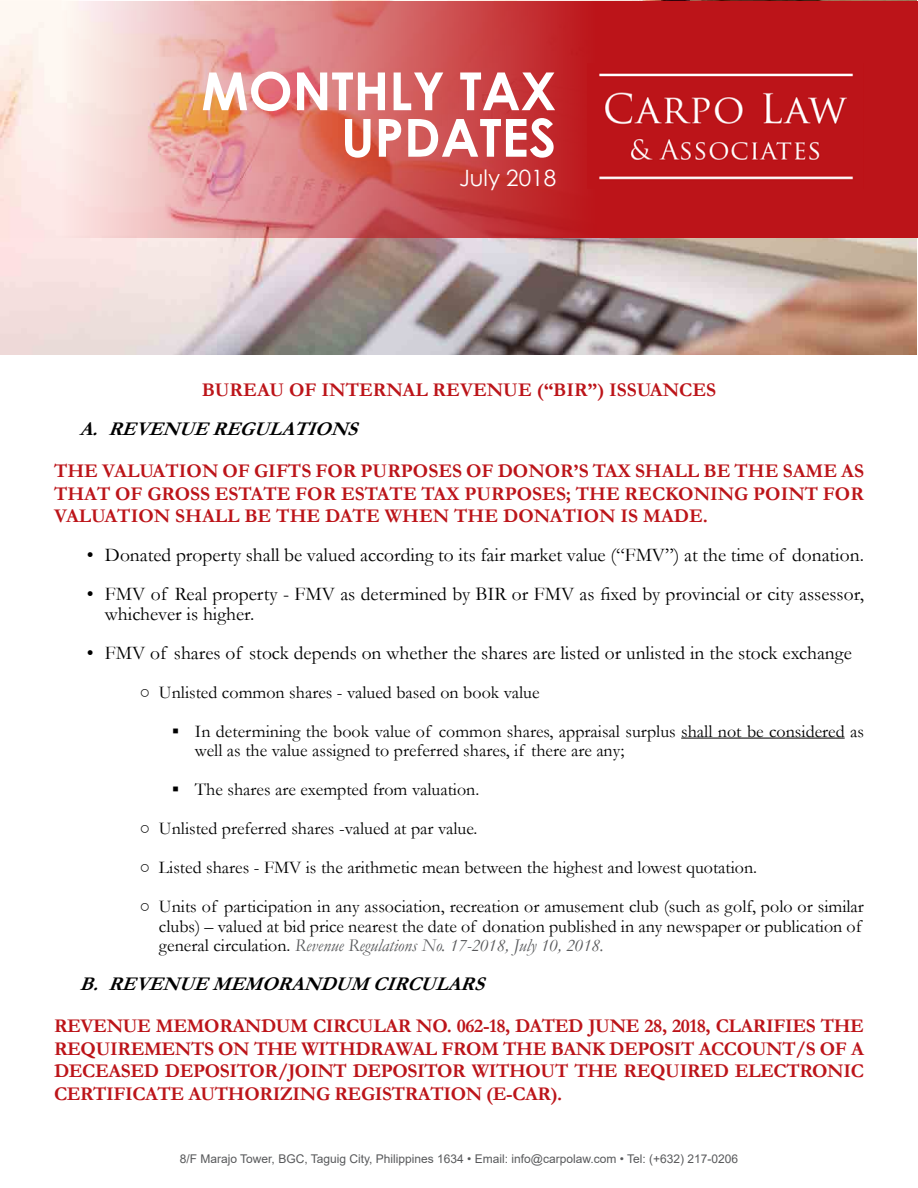
<style>
.page{position:relative;width:918px;height:1188px;background:#fff}
.page>*{position:absolute;margin:0;border:0;box-sizing:border-box;transform-origin:0 0}
.t1{font:700 52.5px/46.5px "Century Gothic";color:#fff;text-align:right}
.t2{font:22.5px "Century Gothic";color:#fff}
.t3{font:700 19.5px/22.5px "Garamond";color:#bc1419;text-align:justify}
.t4{font:19.5px/19.5px "Garamond";color:#000}
.t5{font:italic 700 19.5px "Garamond";color:#000}
.t6{font:18px/19.5px "Garamond";color:#000}
.t7{font:12px "Arial";color:#58595b}
.s1{font-family:"Arial"}
.s2{font-style:italic;color:#58595b}
</style>
<div class="page">
<hr style="left:681px;top:738px;width:164px;height:1px;background:#000">
<img style="left:0;top:1px;width:916px;height:354px">
<svg style="left:1px;top:1px;width:917px;height:237px;background:#d56c6c"></svg>
<img style="left:588px;top:64px;width:276px;height:125px">
<h1 class="t1" style="left:201px;top:66px;width:356px">MONTHLY TAX<br>UPDATES</h1>
<p class="t2" style="left:459px;top:162px;width:99px">July 2018</p>
<p class="t3" style="left:202px;top:379px;width:516px">BUREAU OF INTERNAL REVENUE (“BIR”) ISSUANCES</p>
<p class="t5" style="left:80px;top:416px;width:288px">A. REVENUEREGULATIONS</p>
<p class="t3" style="left:54px;top:460px;width:812px">THE VALUATION OF GIFTS FOR PURPOSES OF DONOR’S TAX SHALL BE THE SAME AS THAT OF GROSS ESTATE FOR ESTATE TAX PURPOSES; THE RECKONING POINT FOR VALUATION SHALL BE THE DATE WHEN THE DONATION IS MADE.</p>
<p class="t4" style="left:87px;top:545px;width:778px">• Donated property shall be valued according to its fair market value (“FMV”) at the time of donation.</p>
<p class="t4" style="left:105px;top:584px;width:761px;text-indent:-18px">• FMV of Real property - FMV as determined by BIR or FMV as fixed by provincial or city assessor, whichever is higher.</p>
<p class="t4" style="left:87px;top:642px;width:767px">• FMV of shares of stock depends on whether the shares are listed or unlisted in the stock exchange</p>
<p class="t6" style="left:140px;top:682px;width:402px"><span class="s1">○</span> Unlisted common shares - valued based on book value</p>
<p class="t6" style="left:195px;top:721px;width:671px;text-indent:-22px">▪ In determining the book value of common shares, appraisal surplus shall not be considered as well as the value assigned to preferred shares, if there are any;</p>
<p class="t6" style="left:172px;top:779px;width:308px">▪ The shares are exempted from valuation.</p>
<p class="t6" style="left:139px;top:818px;width:340px"><span class="s1">○</span> Unlisted preferred shares -valued at par value.</p>
<p class="t6" style="left:139px;top:857px;width:619px"><span class="s1">○</span> Listed shares - FMV is the arithmetic mean between the highest and lowest quotation.</p>
<p class="t6" style="left:159px;top:896px;width:706px;text-indent:-19px"><span class="s1">○</span> Units of participation in any association, recreation or amusement club (such as golf, polo or similar clubs) – valued at bid price nearest the date of donation published in any newspaper or publication of general circulation. <span class="s2">Revenue Regulations No. 17-2018, July 10, 2018.</span></p>
<p class="t5" style="left:80px;top:971px;width:415px">B. REVENUEMEMORANDUMCIRCULARS</p>
<p class="t3" style="left:54px;top:1015px;width:812px">REVENUE MEMORANDUM CIRCULAR NO. 062-18, DATED JUNE 28, 2018, CLARIFIES THE REQUIREMENTS ON THE WITHDRAWAL FROM THE BANK DEPOSIT ACCOUNT/S OF A DECEASED DEPOSITOR/JOINT DEPOSITOR WITHOUT THE REQUIRED ELECTRONIC CERTIFICATE AUTHORIZING REGISTRATION (E-CAR).</p>
<p class="t7" style="left:180px;top:1151px;width:560px">8/F Marajo Tower, BGC, Taguig City, Philippines 1634 • Email: info@carpolaw.com • Tel: (+632) 217-0206</p>
</div>
